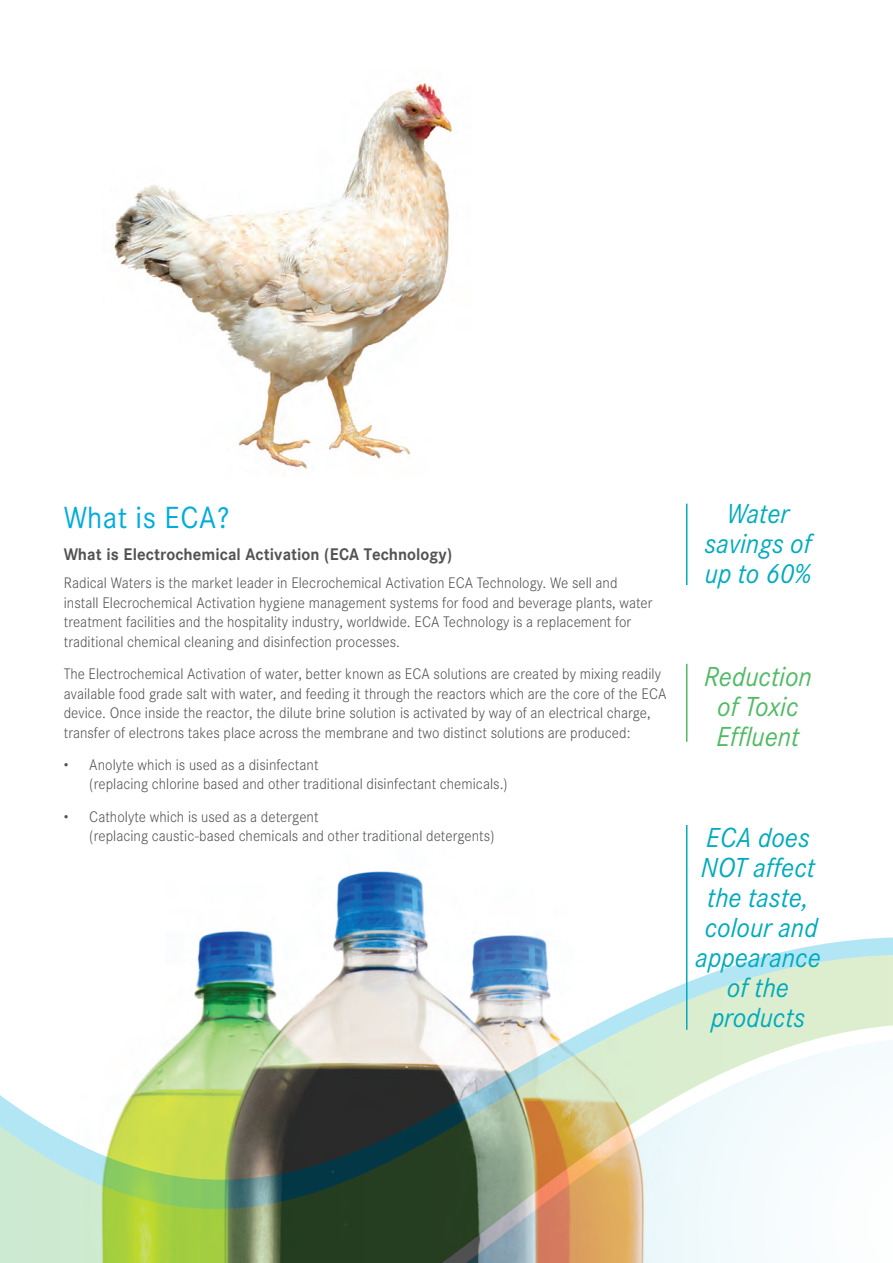
<style>
.page{position:relative;width:893px;height:1263px;background:#fff}
.page>*{position:absolute;margin:0;border:0;box-sizing:border-box;transform-origin:0 0}
.t1{font:30px "Corporate SBQ";letter-spacing:.02em;color:#00acdd;scale:.95 1}
.t2{font:italic 27px/30px "Corporate SBQ";color:#00abbd;text-align:center;scale:.95 1}
.t3{font:italic 27px/30px "Corporate SBQ";color:#51ba65;text-align:center;scale:.95 1}
.t4{font:700 16.5px "Corporate SBQ";letter-spacing:.005em;color:#535355;scale:.95 1}
.t5{font:300 15px/19.5px "Corporate SBQ";letter-spacing:.005em;color:#535355;scale:.95 1}
</style>
<div class="page">
<img style="left:112px;top:83px;width:340px;height:386px">
<svg style="left:0;top:825px;width:893px;height:438px"></svg>
<hr style="left:686px;top:664px;width:1px;height:78px;background:#51ba65">
<hr style="left:686px;top:504px;width:1px;height:81px;background:#00abbd">
<hr style="left:686px;top:825px;width:1px;height:205px;background:#00abbd">
<h1 class="t1" style="left:64px;top:500px;width:176px">What is ECA?</h1>
<p class="t4" style="left:64px;top:545px;width:410px">What is Electrochemical Activation (ECA Technology)</p>
<p class="t5" style="left:64px;top:574px;width:621px">Radical Waters is the market leader in Elecrochemical Activation ECA Technology. We sell and install Elecrochemical Activation hygiene management systems for food and beverage plants, water treatment facilities and the hospitality industry, worldwide. ECA Technology is a replacement for traditional chemical cleaning and disinfection processes.</p>
<p class="t5" style="left:64px;top:664px;width:636px">The Electrochemical Activation of water, better known as ECA solutions are created by mixing readily available food grade salt with water, and feeding it through the reactors which are the core of the ECA device. Once inside the reactor, the dilute brine solution is activated by way of an electrical charge, transfer of electrons takes place across the membrane and two distinct solutions are produced:</p>
<p class="t5" style="left:89px;top:755px;width:442px;text-indent:-26px">• Anolyte which is used as a disinfectant<br>(replacing chlorine based and other traditional disinfectant chemicals.)</p>
<p class="t5" style="left:89px;top:807px;width:428px;text-indent:-26px">• Catholyte which is used as a detergent<br>(replacing caustic-based chemicals and other traditional detergents)</p>
<h2 class="t2" style="left:704px;top:499px;width:114px">Water savings of up to 60%</h2>
<h2 class="t3" style="left:704px;top:662px;width:115px">Reduction of Toxic<br>Effluent</h2>
<h2 class="t2" style="left:695px;top:822px;width:134px">ECA does<br>NOT affect the taste, colour and appearance of the products</h2>
</div>
